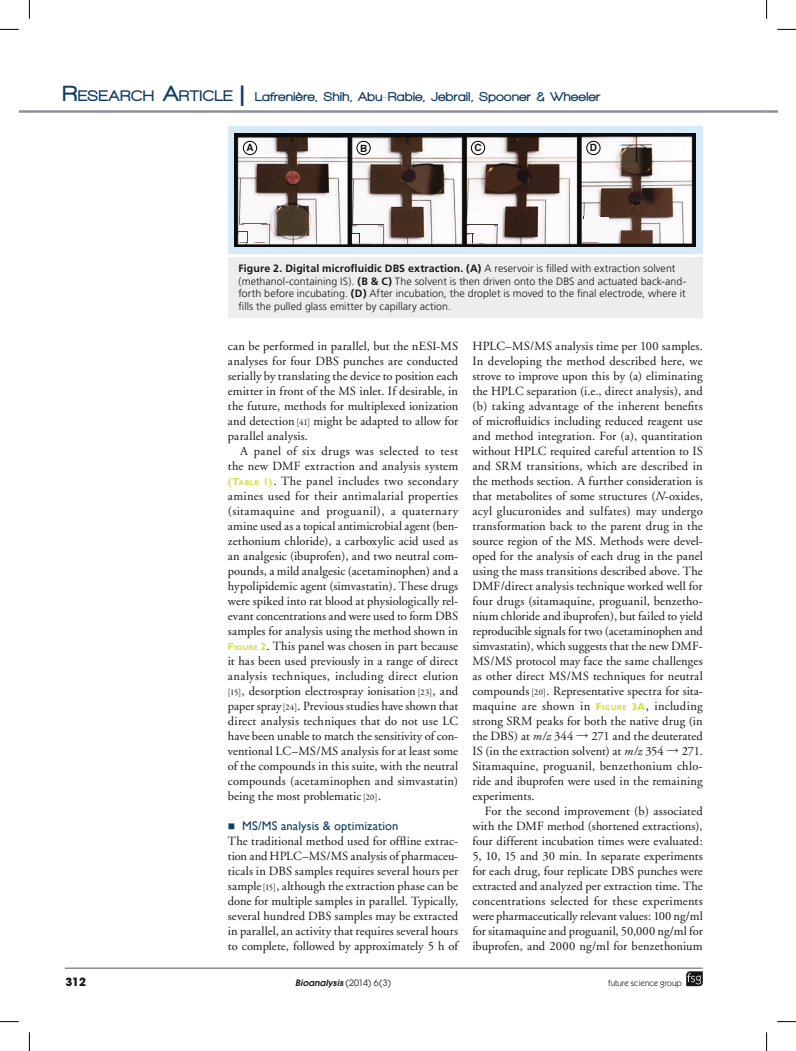
<style>
.page{position:relative;width:796px;height:1051px;background:#fff}
.page>*{position:absolute;margin:0;border:0;box-sizing:border-box;transform-origin:0 0}
.t1{font:900 13.12px "Walkway";letter-spacing:.045em;color:#103c63}
.t2{font:12.5px/15px "Adobe Garamond";letter-spacing:.005em;color:#151616;text-align:justify}
.t3{font:12.5px "Gill Sans";letter-spacing:.01em;color:#103c63}
.t4{font:700 11.25px "Avant Garde";color:#151616}
.t5{font:300 10.62px/12.5px "Frutiger";letter-spacing:.005em;color:#151616}
.t6{font:700 10px "Helvetica LT Std";color:#151616}
.t7{font:italic 600 8.75px "Avant Garde";letter-spacing:.02em;color:#151616}
.t8{font:8.75px "Itc Kabel";color:#151616}
.s1{font-size:22.5px}
.s2{font-size:15.75px}
.s3{font-family:"Gill Sans";font-weight:700;font-size:22.5px}
.s4{font-weight:700}
.s5{font-family:"Garamond Premr Pro";font-size:8.75px}
.s6{font-family:"Gill Sans";font-weight:700;font-size:10px;color:#d0e23d}
.s7{font-family:"Gill Sans";font-weight:700;font-size:7px;color:#d0e23d}
.s8{font-style:italic}
.s9{font-family:"MS Mincho"}
.s10{font-weight:400;font-style:normal}
</style>
<div class="page">
<div style="left:228px;top:126px;width:475px;height:127px;background:#d6eaf9"></div>
<img style="left:235px;top:133px;width:460px;height:114px">
<div style="left:243px;top:141px;width:14px;height:14px;background:#fff;border-radius:50%"></div>
<div style="left:243px;top:141px;width:14px;height:14px;border:1px solid #000;border-radius:50%"></div>
<div style="left:357px;top:141px;width:13px;height:14px;background:#fff;border-radius:50%"></div>
<div style="left:357px;top:141px;width:13px;height:14px;border:1px solid #000;border-radius:50%"></div>
<div style="left:471px;top:141px;width:14px;height:14px;background:#fff;border-radius:50%"></div>
<div style="left:471px;top:141px;width:14px;height:14px;border:1px solid #000;border-radius:50%"></div>
<div style="left:587px;top:141px;width:13px;height:14px;background:#fff;border-radius:50%"></div>
<div style="left:586px;top:141px;width:14px;height:14px;border:1px solid #000;border-radius:50%"></div>
<div style="left:246px;top:215px;width:13px;height:8px;background:#faf9f7"></div>
<svg style="left:242px;top:223px;width:25px;height:1px"></svg>
<div style="left:244px;top:224px;width:17px;height:7px;background:#faf8f8"></div>
<div style="left:247px;top:231px;width:20px;height:11px;background:#faf8f8"></div>
<svg style="left:239px;top:231px;width:9px;height:12px"></svg>
<div style="left:355px;top:216px;width:24px;height:8px;background:#fcf9fa"></div>
<div style="left:357px;top:225px;width:21px;height:8px;background:#f9f7f8"></div>
<div style="left:360px;top:233px;width:18px;height:10px;background:#f9f7f8"></div>
<svg style="left:352px;top:233px;width:8px;height:10px"></svg>
<hr style="left:352px;top:224px;width:32px;height:1px;background:#4a3e41">
<div style="left:470px;top:213px;width:28px;height:11px;background:#fcfbf9"></div>
<div style="left:468px;top:225px;width:26px;height:8px;background:#fcfbf9"></div>
<div style="left:473px;top:233px;width:19px;height:10px;background:#fcfbf9"></div>
<svg style="left:467px;top:233px;width:6px;height:10px"></svg>
<hr style="left:467px;top:224px;width:30px;height:1px;background:#473c35">
<div style="left:584px;top:217px;width:25px;height:24px;background:#fbf9fa"></div>
<svg style="left:583px;top:216px;width:17px;height:2px"></svg>
<div style="left:228px;top:257px;width:475px;height:60px;background:#eceded"></div>
<svg style="left:686px;top:971px;width:17px;height:15px"></svg>
<hr style="left:65px;top:967px;width:638px;height:2px;background:#8f9097">
<svg style="left:766px;top:110px;width:11px;height:3px"></svg>
<hr style="left:19px;top:110px;width:747px;height:3px;background:#8f9097">
<svg style="left:0;top:29px;width:19px;height:1px"></svg>
<svg style="left:777px;top:29px;width:19px;height:1px"></svg>
<svg style="left:0;top:1021px;width:19px;height:1px"></svg>
<svg style="left:777px;top:1021px;width:19px;height:1px"></svg>
<svg style="left:29px;top:0;width:1px;height:19px"></svg>
<svg style="left:29px;top:1032px;width:1px;height:19px"></svg>
<svg style="left:766px;top:0;width:1px;height:19px"></svg>
<svg style="left:766px;top:1032px;width:1px;height:19px"></svg>
<p class="t1" style="left:63px;top:90px;width:539px"><span class="s1">R</span><span class="s2">ESEARCH</span> <span class="s1">A</span><span class="s2">RTICLE</span> <span class="s3">|</span> Lafrenière, Shih, Abu-Rabie, Jebrail, Spooner &amp; Wheeler</p>
<p class="t6" style="left:246px;top:141px;width:9px">A</p>
<p class="t6" style="left:360px;top:142px;width:9px">B</p>
<p class="t6" style="left:474px;top:142px;width:9px">C</p>
<p class="t6" style="left:590px;top:142px;width:9px">D</p>
<p class="t5" style="left:238px;top:263px;width:449px"><span class="s4">Figure 2. Digital microfluidic DBS extraction. (A)</span> A reservoir is filled with extraction solvent (methanol-containing IS). <span class="s4">(B &amp; C)</span> The solvent is then driven onto the DBS and actuated back-and&shy;forth before incubating. <span class="s4">(D)</span> After incubation, the droplet is moved to the final electrode, where it fills the pulled glass emitter by capillary action.</p>
<p class="t2" style="left:228px;top:339px;width:232px">can be performed in parallel, but the nESI-MS analyses for four DBS punches are conducted serially by translating the device to position each emitter in front of the MS inlet. If desirable, in the future, methods for multiplexed ionization and detection <span class="s5">[41]</span> might be adapted to allow for parallel analysis.</p>
<p class="t2" style="left:228px;top:444px;width:232px;text-indent:12px">A panel of six drugs was selected to test the new DMF extraction and analysis system <span class="s6">(T</span><span class="s7">ABLE</span> <span class="s6">1)</span>. The panel includes two secondary amines used for their antimalarial properties (sitamaquine and proguanil), a quaternary amine used as a topical antimicrobial agent (ben&shy;zethonium chloride), a carboxylic acid used as an analgesic (ibuprofen), and two neutral com&shy;pounds, a mild analgesic (acetaminophen) and a hypolipidemic agent (simvastatin). These drugs were spiked into rat blood at physiologically rel&shy;evant concentrations and were used to form DBS samples for analysis using the method shown in <span class="s6">F</span><span class="s7">IGURE</span> <span class="s6">2</span>. This panel was chosen in part because it has been used previously in a range of direct analysis techniques, including direct elution <span class="s5">[15]</span>, desorption electrospray ionisation <span class="s5">[23]</span>, and paper spray <span class="s5">[24]</span>. Previous studies have shown that direct analysis techniques that do not use LC have been unable to match the sensitivity of con&shy;ventional LC–MS/MS analysis for at least some of the compounds in this suite, with the neutral compounds (acetaminophen and simvastatin) being the most problematic <span class="s5">[20]</span>.</p>
<p class="t3" style="left:242px;top:818px;width:158px">MS/MS analysis &amp; optimization</p>
<p class="t2" style="left:228px;top:834px;width:232px">The traditional method used for offline extrac&shy;tion and HPLC–MS/MS analysis of pharmaceu&shy;ticals in DBS samples requires several hours per sample <span class="s5">[15]</span>, although the extraction phase can be done for multiple samples in parallel. Typically, several hundred DBS samples may be extracted in parallel, an activity that requires several hours to complete, followed by approximately 5 h of</p>
<p class="t2" style="left:472px;top:339px;width:232px">HPLC–MS/MS analysis time per 100 samples.<br>In developing the method described here, we strove to improve upon this by (a) eliminating the HPLC separation (i.e., direct analysis), and (b) taking advantage of the inherent benefits of microfluidics including reduced reagent use and method integration. For (a), quantitation without HPLC required careful attention to IS and SRM transitions, which are described in the methods section. A further consideration is that metabolites of some structures (<span class="s8">N</span>-oxides, acyl glucuronides and sulfates) may undergo transformation back to the parent drug in the source region of the MS. Methods were devel&shy;oped for the analysis of each drug in the panel using the mass transitions described above. The DMF/direct analysis technique worked well for four drugs (sitamaquine, proguanil, benzetho&shy;nium chloride and ibuprofen), but failed to yield reproducible signals for two (acetaminophen and simvastatin), which suggests that the new DMF-MS/MS protocol may face the same challenges as other direct MS/MS techniques for neutral compounds <span class="s5">[20]</span>. Representative spectra for sita&shy;maquine are shown in <span class="s6">F</span><span class="s7">IGURE</span> <span class="s6">3A</span>, including strong SRM peaks for both the native drug (in the DBS) at <span class="s8">m/z</span> 344 <span class="s9">→</span> 271 and the deuterated IS (in the extraction solvent) at <span class="s8">m/z</span> 354 <span class="s9">→</span> 271.<br>Sitamaquine, proguanil, benzethonium chlo&shy;ride and ibuprofen were used in the remaining experiments.</p>
<p class="t2" style="left:472px;top:804px;width:232px;text-indent:12px">For the second improvement (b) associated with the DMF method (shortened extractions), four different incubation times were evaluated:<br>5, 10, 15 and 30 min. In separate experiments for each drug, four replicate DBS punches were extracted and analyzed per extraction time. The concentrations selected for these experiments were pharmaceutically relevant values: 100 ng/ml for sitamaquine and proguanil, 50,000 ng/ml for ibuprofen, and 2000 ng/ml for benzethonium</p>
<p class="t4" style="left:65px;top:974px;width:22px">312</p>
<p class="t7" style="left:295px;top:977px;width:97px">Bioanalysis <span class="s10">(2014) 6(3)</span></p>
<p class="t8" style="left:608px;top:978px;width:75px">future science group</p>
</div>
